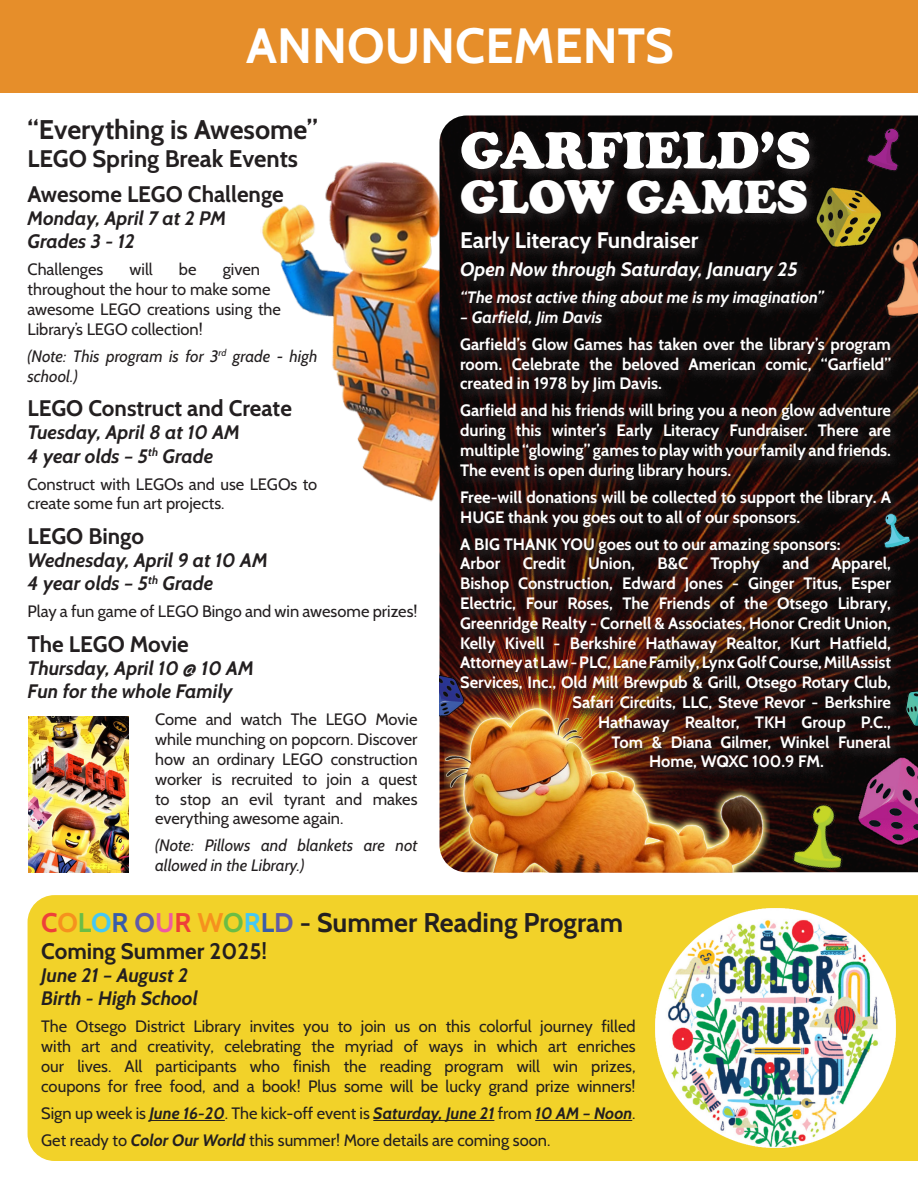
<style>
.page{position:relative;width:918px;height:1188px;background:#fff}
.page>*{position:absolute;margin:0;border:0;box-sizing:border-box;transform-origin:0 0}
.t1{font:900 54px "Cooper";color:#fff}
.t2{font:700 49.5px "Cabin";color:#fff}
.t3{font:900 48px "Cooper";color:#fff}
.t4{font:700 27px "Cabin";color:#231f20}
.t5{font:700 24px "Cabin";color:#231f20}
.t6{font:700 22.5px "Cabin";color:#231f20}
.t7{font:700 22.5px "Cabin";color:#fff}
.t8{font:italic 700 19.5px "Cabin";color:#231f20}
.t9{font:italic 700 19.5px "Cabin";color:#fff}
.t10{font:700 16.5px/19.8px "Cabin";color:#fff;text-align:justify}
.t11{font:16.5px/19.8px "Cabin";color:#231f20}
.t12{font:italic 16.5px/19.8px "Cabin";color:#231f20}
.t13{font:italic 700 16.5px "Cabin";color:#fff}
.s1{color:#ee4039}
.s2{color:#f6911e}
.s3{color:#6bbd45}
.s4{color:#45c8f4}
.s5{color:#375caa}
.s6{color:#615ba7}
.s7{color:#ef5aa2}
.s8{font-weight:700;font-style:italic}
</style>
<div class="page">
<img style="left:260px;top:162px;width:178px;height:340px">
<div style="left:0;top:0;width:918px;height:93px;background:#e68e2a"></div>
<div style="left:28px;top:895px;width:890px;height:266px;background:#f2d229"></div>
<hr style="left:150px;top:1120px;width:75px;height:1px;background:#231f20">
<hr style="left:373px;top:1120px;width:121px;height:1px;background:#231f20">
<hr style="left:535px;top:1120px;width:97px;height:1px;background:#231f20">
<div style="left:438px;top:114px;width:480px;height:759px;background:#231f20;opacity:.75"></div>
<img style="left:444px;top:718px;width:326px;height:155px">
<svg style="left:456px;top:130px;width:445px;height:652px;background:#261510"></svg>
<img style="left:904px;top:689px;width:14px;height:43px">
<img style="left:859px;top:755px;width:59px;height:103px">
<img style="left:814px;top:186px;width:69px;height:93px">
<img style="left:440px;top:673px;width:26px;height:45px">
<img style="left:867px;top:128px;width:33px;height:44px">
<img style="left:790px;top:802px;width:58px;height:71px">
<img style="left:883px;top:513px;width:27px;height:36px">
<img style="left:883px;top:236px;width:35px;height:88px">
<img style="left:29px;top:716px;width:99px;height:156px">
<img style="left:656px;top:909px;width:239px;height:239px">
<p class="t2" style="left:246px;top:16px;width:429px">ANNOUNCEMENTS</p>
<p class="t4" style="left:28px;top:113px;width:292px">“Everything is Awesome”</p>
<p class="t5" style="left:28px;top:144px;width:272px">LEGO Spring Break Events</p>
<p class="t6" style="left:28px;top:180px;width:258px">Awesome LEGO Challenge</p>
<p class="t8" style="left:28px;top:206px;width:200px">Monday, April 7 at 2 PM</p>
<p class="t8" style="left:28px;top:230px;width:109px">Grades 3 - 12</p>
<p class="t11" style="left:28px;top:260px;width:77px">Challenges</p>
<p class="t11" style="left:130px;top:260px;width:25px">will</p>
<p class="t11" style="left:179px;top:260px;width:19px">be</p>
<p class="t1" style="left:460px;top:119px;width:352px">GARFIELD’S</p>
<p class="t3" style="left:460px;top:169px;width:349px">GLOW GAMES</p>
<p class="t7" style="left:460px;top:226px;width:240px">Early Literacy Fundraiser</p>
<p class="t9" style="left:460px;top:257px;width:339px">Open Now through Saturday, January 25</p>
<p class="t13" style="left:460px;top:287px;width:365px">“The most active thing about me is my imagination”</p>
<p class="t13" style="left:460px;top:307px;width:144px">– Garfield, Jim Davis</p>
<p class="t10" style="left:460px;top:334px;width:432px">Garfield’s Glow Games has taken over the library’s program room. Celebrate the beloved American comic, “Garfield” created in 1978 by Jim Davis.</p>
<p class="t10" style="left:460px;top:401px;width:432px">Garfield and his friends will bring you a neon glow adventure during this winter’s Early Literacy Fundraiser. There are multiple “glowing” games to play with your family and friends.<br>The event is open during library hours.</p>
<p class="t10" style="left:460px;top:487px;width:432px">Free-will donations will be collected to support the library. A<br>HUGE thank you goes out to all of our sponsors.</p>
<p class="t10" style="left:460px;top:534px;width:382px">A BIG THANK YOU goes out to our amazing sponsors:</p>
<p class="t10" style="left:460px;top:554px;width:42px">Arbor</p>
<p class="t10" style="left:523px;top:554px;width:45px">Credit</p>
<p class="t10" style="left:588px;top:554px;width:48px">Union,</p>
<p class="t10" style="left:657px;top:554px;width:32px">B&amp;C</p>
<p class="t10" style="left:710px;top:554px;width:51px">Trophy</p>
<p class="t10" style="left:782px;top:554px;width:28px">and</p>
<p class="t10" style="left:831px;top:554px;width:61px">Apparel,</p>
<p class="t10" style="left:460px;top:574px;width:432px">Bishop Construction, Edward Jones - Ginger Titus, Esper</p>
<p class="t10" style="left:460px;top:593px;width:432px">Electric, Four Roses, The Friends of the Otsego Library,</p>
<p class="t10" style="left:460px;top:613px;width:432px">Greenridge Realty - Cornell &amp; Associates, Honor Credit Union,</p>
<p class="t10" style="left:460px;top:633px;width:432px">Kelly Kivell - Berkshire Hathaway Realtor, Kurt Hatfield,</p>
<p class="t10" style="left:460px;top:653px;width:432px">Attorney at Law - PLC, Lane Family, Lynx Golf Course, MillAssist</p>
<p class="t10" style="left:460px;top:673px;width:432px">Services, Inc., Old Mill Brewpub &amp; Grill, Otsego Rotary Club,</p>
<p class="t10" style="left:573px;top:692px;width:320px">Safari Circuits, LLC, Steve Revor - Berkshire</p>
<p class="t10" style="left:598px;top:712px;width:294px">Hathaway Realtor, TKH Group P.C.,</p>
<p class="t10" style="left:612px;top:732px;width:281px">Tom &amp; Diana Gilmer, Winkel Funeral</p>
<p class="t10" style="left:649px;top:752px;width:176px">Home, WQXC 100.9 FM.</p>
<p class="t11" style="left:28px;top:260px;width:255px;text-indent:195px">given throughout the hour to make some awesome LEGO creations using the<br>Library’s LEGO collection!</p>
<p class="t12" style="left:28px;top:346px;width:291px">(Note: This program is for 3<sup>rd</sup> grade - high school.)</p>
<p class="t6" style="left:28px;top:394px;width:266px">LEGO Construct and Create</p>
<p class="t8" style="left:28px;top:421px;width:214px">Tuesday, April 8 at 10 AM</p>
<p class="t8" style="left:28px;top:444px;width:187px">4 year olds – 5<sup>th</sup> Grade</p>
<p class="t11" style="left:28px;top:474px;width:291px">Construct with LEGOs and use LEGOs to create some fun art projects.</p>
<p class="t6" style="left:28px;top:522px;width:118px">LEGO Bingo</p>
<p class="t8" style="left:28px;top:548px;width:242px">Wednesday, April 9 at 10 AM</p>
<p class="t8" style="left:28px;top:572px;width:187px">4 year olds – 5<sup>th</sup> Grade</p>
<p class="t11" style="left:28px;top:602px;width:392px">Play a fun game of LEGO Bingo and win awesome prizes!</p>
<p class="t6" style="left:28px;top:630px;width:163px">The LEGO Movie</p>
<p class="t8" style="left:28px;top:656px;width:228px">Thursday, April 10 @ 10 AM</p>
<p class="t8" style="left:28px;top:680px;width:207px">Fun for the whole Family</p>
<p class="t11" style="left:155px;top:710px;width:264px;text-align:justify">Come and watch The LEGO Movie while munching on popcorn. Discover how an ordinary LEGO construction worker is recruited to join a quest to stop an evil tyrant and makes everything awesome again.</p>
<p class="t12" style="left:155px;top:836px;width:264px">(Note: Pillows and blankets are not allowed in the Library.)</p>
<p class="t4" style="left:41px;top:906px;width:583px"><span class="s1">C</span><span class="s2">O</span><span class="s3">L</span><span class="s4">O</span><span class="s5">R</span> <span class="s6">O</span><span class="s7">U</span><span class="s1">R</span> <span class="s2">W</span><span class="s3">O</span><span class="s4">R</span><span class="s5">L</span><span class="s6">D</span> - Summer Reading Program</p>
<p class="t6" style="left:41px;top:937px;width:227px">Coming Summer 2025!</p>
<p class="t8" style="left:41px;top:963px;width:148px">June 21 – August 2</p>
<p class="t8" style="left:41px;top:987px;width:158px">Birth - High School</p>
<p class="t11" style="left:41px;top:1017px;width:596px;text-align:justify">The Otsego District Library invites you to join us on this colorful journey filled with art and creativity, celebrating the myriad of ways in which art enriches our lives. All participants who finish the reading program will win prizes, coupons for free food, and a book! Plus some will be lucky grand prize winners!</p>
<p class="t11" style="left:41px;top:1103px;width:596px">Sign up week is <span class="s8">June 16-20</span>. The kick-off event is <span class="s8">Saturday, June 21</span> from <span class="s8">10 AM – Noon</span>.</p>
<p class="t11" style="left:41px;top:1130px;width:511px">Get ready to <span class="s8">Color Our World</span> this summer! More details are coming soon.</p>
</div>
